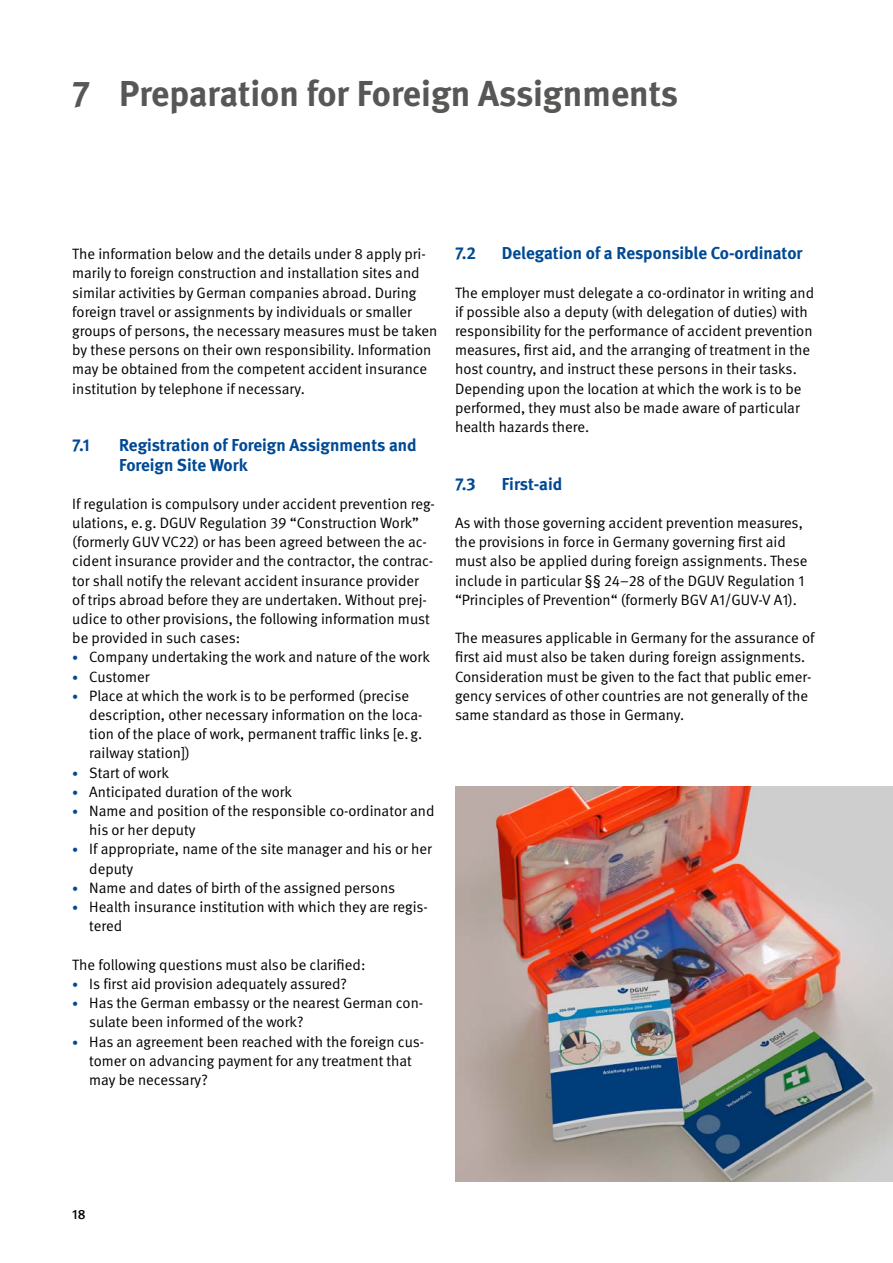
<style>
.page{position:relative;width:893px;height:1263px;background:#fff}
.page>*{position:absolute;margin:0;border:0;box-sizing:border-box;transform-origin:0 0}
.id264{font:700 36px "DGUV Meta";color:#575756}
.id291{font:700 17.25px/20.2px "DGUV Meta";color:#004994}
.id273{font:15px/19.2px "DGUV Meta";color:#000}
.id271{font:15px/19.2px "DGUV Meta";color:#000}
.id274{font:15px "DGUV Meta";color:#000}
.t1{font:500 13.5px "DGUV Meta";color:#000}
.s1{font-size:12px;color:#004994}
</style>
<div class="page">
<img style="left:455px;top:787px;width:438px;height:395px">
<h1 class="id264" style="left:72px;top:72px;width:607px">7 Preparation for Foreign Assignments</h1>
<p class="id273" style="left:72px;top:245px;width:367px">The information below and the details under 8 apply pri&shy;marily to foreign construction and installation sites and similar activities by German companies abroad. During foreign travel or assignments by individuals or smaller groups of persons, the necessary measures must be taken by these persons on their own responsibility. Information may be obtained from the competent accident insurance institution by telephone if necessary.</p>
<h2 class="id291" style="left:72px;top:436px;width:19px">7.1</h2>
<h2 class="id291" style="left:119px;top:436px;width:299px">Registration of Foreign Assignments and<br>Foreign Site Work</h2>
<p class="id271" style="left:72px;top:494px;width:364px">If regulation is compulsory under accident prevention reg&shy;ulations, e.g. DGUV Regulation 39 “Construction Work” (formerly GUV VC22) or has been agreed between the ac&shy;cident insurance provider and the contractor, the contrac&shy;tor shall notify the relevant accident insurance provider of trips abroad before they are undertaken. Without prej&shy;udice to other provisions, the following information must be provided in such cases:</p>
<p class="id273" style="left:72px;top:648px;width:359px"><span class="s1">•</span> Company undertaking the work and nature of the work</p>
<p class="id273" style="left:72px;top:667px;width:79px"><span class="s1">•</span> Customer</p>
<p class="id273" style="left:89px;top:686px;width:335px;text-indent:-17px"><span class="s1">•</span> Place at which the work is to be performed (precise description, other necessary information on the loca&shy;tion of the place of work, permanent traffic links [e.g. railway station])</p>
<p class="id273" style="left:72px;top:763px;width:98px"><span class="s1">•</span> Start of work</p>
<p class="id273" style="left:72px;top:782px;width:221px"><span class="s1">•</span> Anticipated duration of the work</p>
<p class="id273" style="left:89px;top:802px;width:347px;text-indent:-17px"><span class="s1">•</span> Name and position of the responsible co-ordinator and his or her deputy</p>
<p class="id273" style="left:89px;top:840px;width:344px;text-indent:-17px"><span class="s1">•</span> If appropriate, name of the site manager and his or her deputy</p>
<p class="id273" style="left:72px;top:878px;width:324px"><span class="s1">•</span> Name and dates of birth of the assigned persons</p>
<p class="id273" style="left:89px;top:898px;width:340px;text-indent:-17px"><span class="s1">•</span> Health insurance institution with which they are regis&shy;tered</p>
<p class="id274" style="left:72px;top:956px;width:295px">The following questions must also be clarified:</p>
<p class="id273" style="left:72px;top:974px;width:276px"><span class="s1">•</span> Is first aid provision adequately assured?</p>
<p class="id273" style="left:89px;top:994px;width:335px;text-indent:-17px"><span class="s1">•</span> Has the German embassy or the nearest German con&shy;sulate been informed of the work?</p>
<p class="id273" style="left:89px;top:1032px;width:336px;text-indent:-17px"><span class="s1">•</span> Has an agreement been reached with the foreign cus&shy;tomer on advancing payment for any treatment that may be necessary?</p>
<h2 class="id291" style="left:455px;top:244px;width:23px">7.2</h2>
<h2 class="id291" style="left:502px;top:244px;width:302px">Delegation of a Responsible Co-ordinator</h2>
<p class="id273" style="left:455px;top:283px;width:361px">The employer must delegate a co-ordinator in writing and if possible also a deputy (with delegation of duties) with responsibility for the performance of accident prevention measures, first aid, and the arranging of treatment in the host country, and instruct these persons in their tasks.<br>Depending upon the location at which the work is to be performed, they must also be made aware of particular health hazards there.</p>
<h2 class="id291" style="left:455px;top:474px;width:22px">7.3</h2>
<h2 class="id291" style="left:502px;top:474px;width:62px">First-aid</h2>
<p class="id273" style="left:455px;top:514px;width:354px">As with those governing accident prevention measures, the provisions in force in Germany governing first aid must also be applied during foreign assignments. These include in particular §§ 24–28 of the DGUV Regulation 1 “Principles of Prevention“ (formerly BGV A1/GUV-V A1).</p>
<p class="id273" style="left:455px;top:629px;width:361px">The measures applicable in Germany for the assurance of first aid must also be taken during foreign assignments.<br>Consideration must be given to the fact that public emer&shy;gency services of other countries are not generally of the same standard as those in Germany.</p>
<p class="t1" style="left:72px;top:1207px;width:15px">18</p>
</div>
